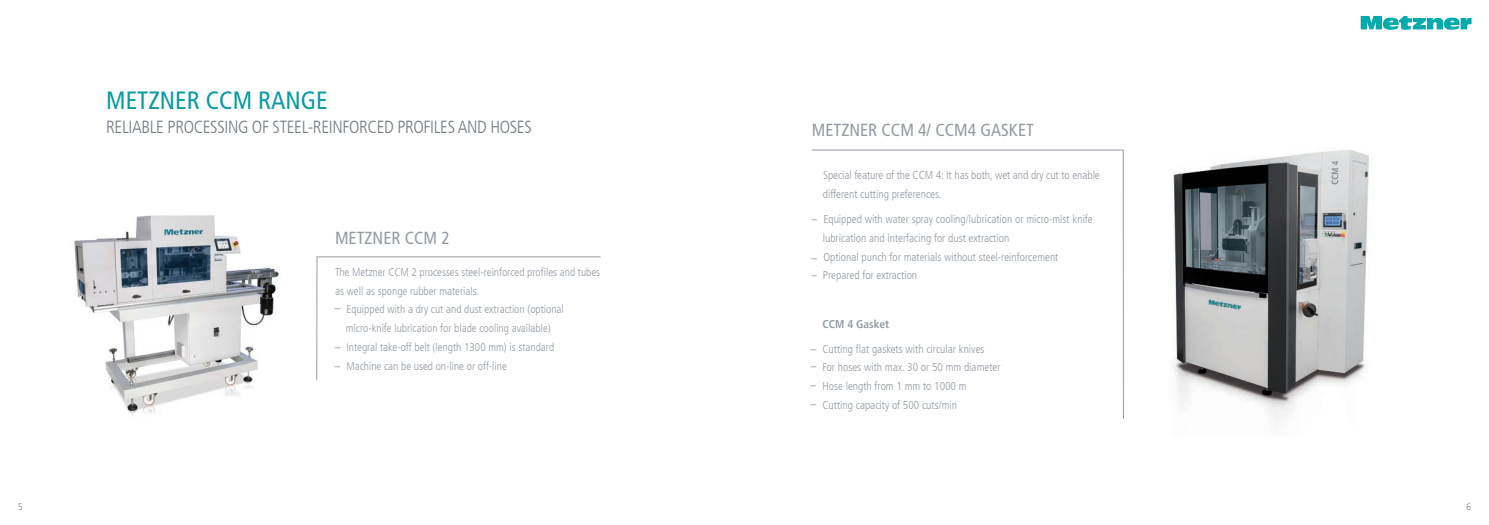
<style>
.page{position:relative;width:1489px;height:525px;background:#fff}
.page>*{position:absolute;margin:0;border:0;box-sizing:border-box;transform-origin:0 0}
.t1{font:condensed 25px "Frutiger";color:#099aa3}
.t2{font:300 condensed 17.5px "Frutiger";letter-spacing:-.02em;color:#747a84}
.t3{font:condensed 17.5px "Frutiger";color:#949ba6}
.t4{font:300 condensed 11.38px/18.8px "Frutiger";color:#949ba6}
.t5{font:700 condensed 11.38px "Frutiger";color:#949ba6}
.t6{font:300 condensed 11.25px/18.8px "Frutiger";color:#949ba6}
.t7{font:300 condensed 11.25px "Frutiger";color:#8994a0}
.t8{font:300 condensed 9.38px "Frutiger";color:#747a84}
</style>
<div class="page">
<svg style="left:1360px;top:16px;width:111px;height:14px"></svg>
<img style="left:74px;top:215px;width:205px;height:201px">
<svg style="left:316px;top:256px;width:285px;height:125px"></svg>
<img style="left:1173px;top:150px;width:196px;height:271px">
<svg style="left:812px;top:149px;width:312px;height:270px"></svg>
<p class="t1" style="left:106px;top:85px;width:223px">METZNER CCM RANGE</p>
<p class="t2" style="left:106px;top:117px;width:427px">RELIABLE PROCESSING OF STEEL-REINFORCED PROFILES AND HOSES</p>
<p class="t3" style="left:335px;top:227px;width:116px">METZNER CCM 2</p>
<p class="t6" style="left:335px;top:263px;width:267px">The Metzner CCM 2 processes steel-reinforced profiles and tubes as well as sponge rubber materials.</p>
<p class="t6" style="left:346px;top:300px;width:219px">Equipped with a dry cut and dust extraction (optional</p>
<p class="t6" style="left:346px;top:319px;width:206px">micro-knife lubrication for blade cooling available)</p>
<p class="t6" style="left:346px;top:338px;width:209px">Integral take-off belt (length 1300 mm) is standard</p>
<p class="t6" style="left:346px;top:356px;width:162px">Machine can be used on-line or off-line</p>
<p class="t7" style="left:335px;top:302px;width:7px">–</p>
<p class="t7" style="left:335px;top:340px;width:7px">–</p>
<p class="t7" style="left:335px;top:359px;width:7px">–</p>
<p class="t3" style="left:811px;top:120px;width:223px">METZNER CCM 4/ CCM4 GASKET</p>
<p class="t4" style="left:822px;top:166px;width:278px">Special feature of the CCM 4: It has both, wet and dry cut to enable different cutting preferences.</p>
<p class="t4" style="left:822px;top:210px;width:271px">Equipped with water spray cooling/lubrication or micro-mist knife lubrication and interfacing for dust extraction</p>
<p class="t4" style="left:823px;top:247px;width:236px">Optional punch for materials without steel-reinforcement</p>
<p class="t4" style="left:822px;top:266px;width:96px">Prepared for extraction</p>
<p class="t7" style="left:811px;top:213px;width:7px">–</p>
<p class="t7" style="left:811px;top:251px;width:7px">–</p>
<p class="t7" style="left:811px;top:269px;width:7px">–</p>
<p class="t5" style="left:822px;top:317px;width:68px">CCM 4 Gasket</p>
<p class="t4" style="left:822px;top:339px;width:163px">Cutting flat gaskets with circular knives</p>
<p class="t4" style="left:822px;top:358px;width:179px">For hoses with max. 30 or 50 mm diameter</p>
<p class="t4" style="left:822px;top:377px;width:146px">Hose length from 1 mm to 1000 m</p>
<p class="t4" style="left:822px;top:395px;width:136px">Cutting capacity of 500 cuts/min</p>
<p class="t7" style="left:811px;top:342px;width:7px">–</p>
<p class="t7" style="left:810px;top:359px;width:7px">–</p>
<p class="t7" style="left:810px;top:378px;width:7px">–</p>
<p class="t7" style="left:810px;top:397px;width:7px">–</p>
<p class="t8" style="left:18px;top:501px;width:6px">5</p>
<p class="t8" style="left:1466px;top:501px;width:6px">6</p>
</div>
